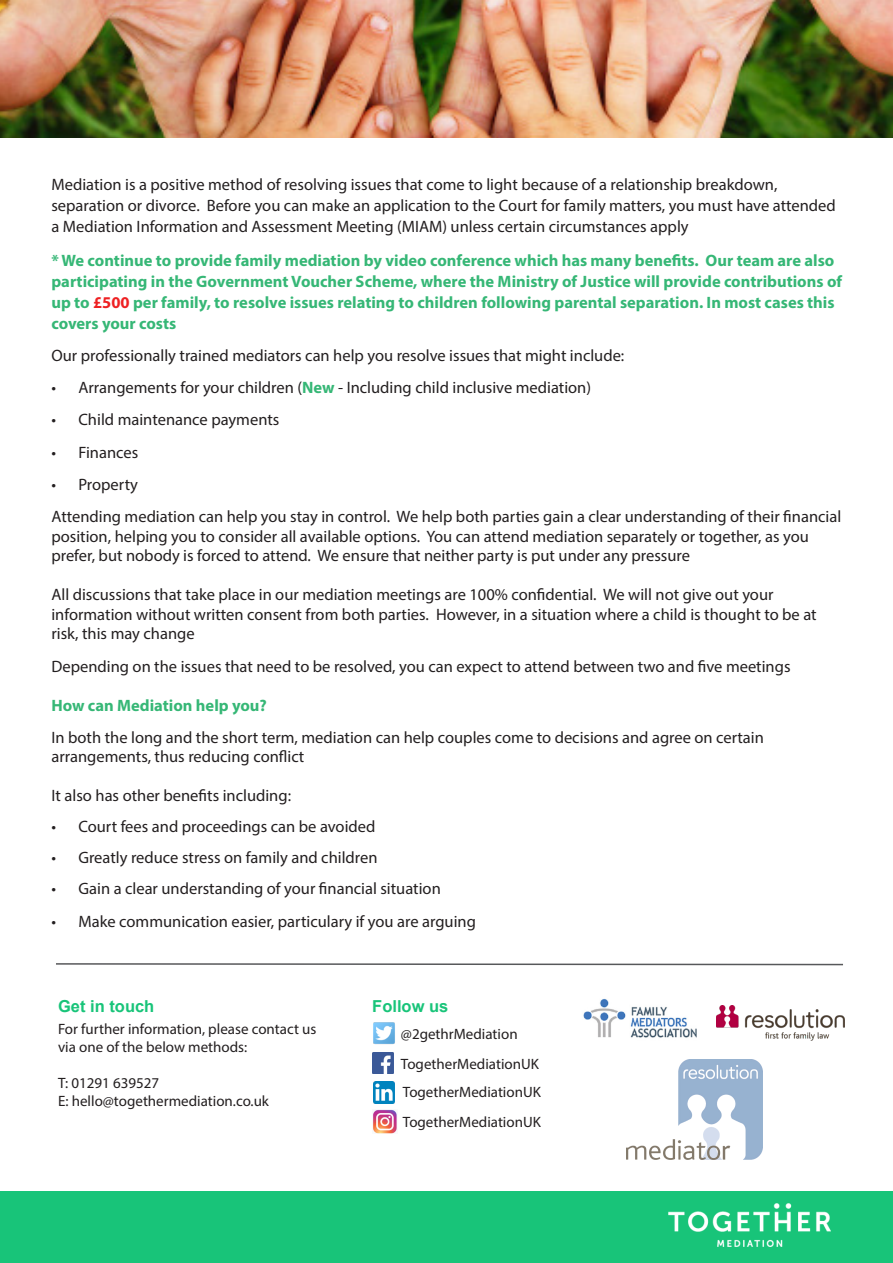
<style>
.page{position:relative;width:893px;height:1263px;background:#fff}
.page>*{position:absolute;margin:0;border:0;box-sizing:border-box;transform-origin:0 0}
.t1{font:16.5px/19.5px "Myriad Pro";color:#231f20}
.t2{font:700 16.5px/21px "Myriad Pro";color:#36b776}
.t3{font:700 16.5px "Arial";color:#18c479}
.t4{font:15px/18px "Myriad Pro";color:#231f20}
.s1{color:#ee2123}
.s2{font-weight:700;color:#36b776}
</style>
<div class="page">
<div style="left:0;top:1191px;width:893px;height:72px;background:#18c479"></div>
<img style="left:372px;top:1052px;width:22px;height:22px">
<img style="left:373px;top:1022px;width:22px;height:22px">
<img style="left:0;top:0;width:893px;height:138px">
<img style="left:716px;top:1006px;width:128px;height:35px">
<img style="left:669px;top:1203px;width:162px;height:44px">
<svg style="left:56px;top:963px;width:787px;height:3px"></svg>
<img style="left:373px;top:1082px;width:22px;height:21px">
<img style="left:373px;top:1109px;width:24px;height:25px">
<img style="left:627px;top:1059px;width:136px;height:100px">
<img style="left:583px;top:998px;width:114px;height:40px">
<p class="t1" style="left:51px;top:174px;width:786px;line-height:21px">Mediation is a positive method of resolving issues that come to light because of a relationship breakdown, separation or divorce. Before you can make an application to the Court for family matters, you must have attended a Mediation Information and Assessment Meeting (MIAM) unless certain circumstances apply</p>
<p class="t2" style="left:51px;top:249px;width:792px">* We continue to provide family mediation by video conference which has many benefits. Our team are also participating in the Government Voucher Scheme, where the Ministry of Justice will provide contributions of up to <span class="s1">£500</span> per family, to resolve issues relating to children following parental separation. In most cases this covers your costs</p>
<p class="t1" style="left:51px;top:345px;width:574px">Our professionally trained mediators can help you resolve issues that might include:</p>
<p class="t1" style="left:51px;top:378px;width:541px">• Arrangements for your children (<span class="s2">New</span> - Including child inclusive mediation)</p>
<p class="t1" style="left:51px;top:410px;width:230px">• Child maintenance payments</p>
<p class="t1" style="left:51px;top:442px;width:88px">• Finances</p>
<p class="t1" style="left:51px;top:474px;width:88px">• Property</p>
<p class="t1" style="left:51px;top:507px;width:791px">Attending mediation can help you stay in control. We help both parties gain a clear understanding of their financial position, helping you to consider all available options. You can attend mediation separately or together, as you prefer, but nobody is forced to attend. We ensure that neither party is put under any pressure</p>
<p class="t1" style="left:51px;top:585px;width:767px">All discussions that take place in our mediation meetings are 100% confidential. We will not give out your information without written consent from both parties. However, in a situation where a child is thought to be at risk, this may change</p>
<p class="t1" style="left:51px;top:656px;width:741px">Depending on the issues that need to be resolved, you can expect to attend between two and five meetings</p>
<p class="t2" style="left:51px;top:694px;width:217px">How can Mediation help you?</p>
<p class="t1" style="left:51px;top:727px;width:714px">In both the long and the short term, mediation can help couples come to decisions and agree on certain arrangements, thus reducing conflict</p>
<p class="t1" style="left:51px;top:786px;width:241px">It also has other benefits including:</p>
<p class="t1" style="left:51px;top:816px;width:325px">• Court fees and proceedings can be avoided</p>
<p class="t1" style="left:51px;top:847px;width:328px">• Greatly reduce stress on family and children</p>
<p class="t1" style="left:51px;top:878px;width:391px">• Gain a clear understanding of your financial situation</p>
<p class="t1" style="left:51px;top:912px;width:426px">• Make communication easier, particulary if you are arguing</p>
<p class="t3" style="left:58px;top:994px;width:98px">Get in touch</p>
<p class="t4" style="left:58px;top:1020px;width:260px">For further information, please contact us via one of the below methods:</p>
<p class="t4" style="left:58px;top:1074px;width:103px">T: 01291 639527</p>
<p class="t4" style="left:58px;top:1092px;width:212px">E: hello@togethermediation.co.uk</p>
<p class="t3" style="left:372px;top:994px;width:78px">Follow us</p>
<p class="t4" style="left:401px;top:1025px;width:118px">@2gethrMediation</p>
<p class="t4" style="left:401px;top:1055px;width:139px">TogetherMediationUK</p>
<p class="t4" style="left:403px;top:1083px;width:139px">TogetherMediationUK</p>
<p class="t4" style="left:403px;top:1113px;width:139px">TogetherMediationUK</p>
</div>
